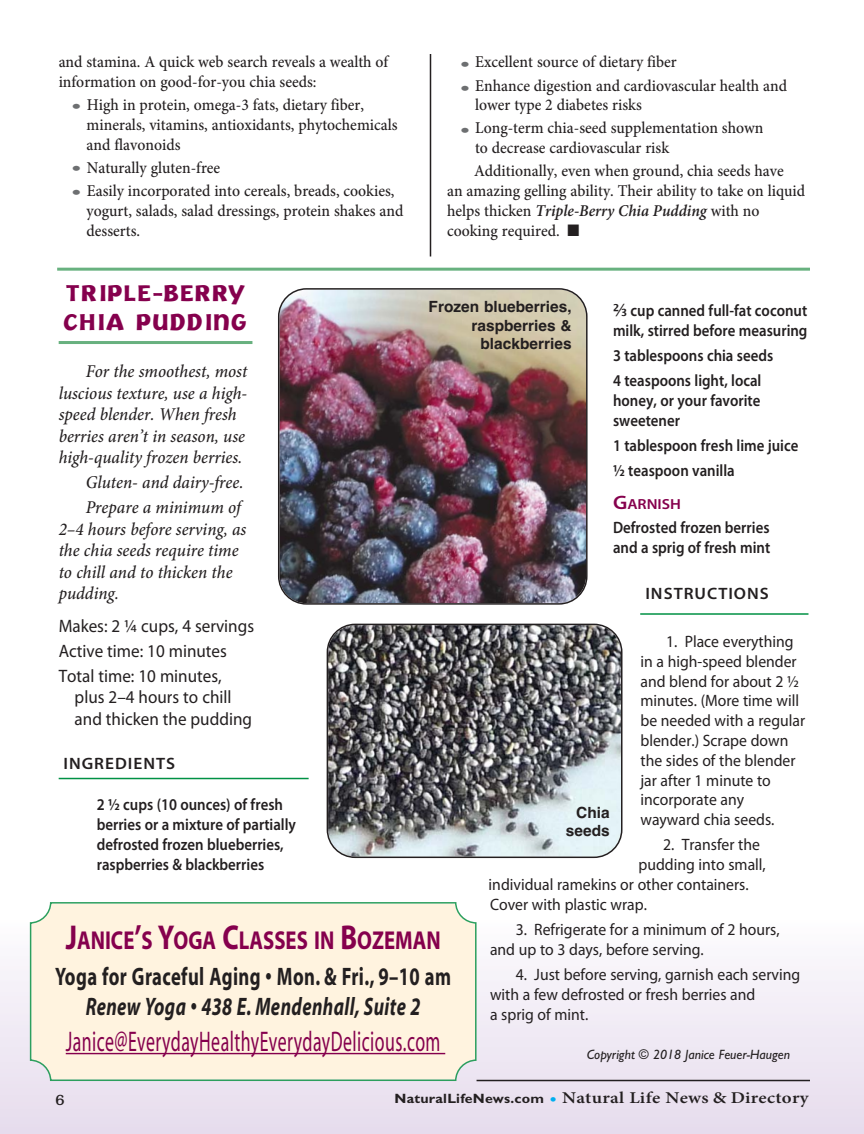
<style>
.page{position:relative;width:864px;height:1134px;background:#fff}
.page>*{position:absolute;margin:0;border:0;box-sizing:border-box;transform-origin:0 0}
.t1{font:28.5px "Myriad";letter-spacing:.025em;color:#85004d;scale:.63 1}
.t2{font:700 25.95px "Myriad";color:#85004d;scale:.8 1}
.t3{font:700 25.35px "Myriad";letter-spacing:.02em;color:#231f20;scale:.73 1}
.t4{font:italic 700 25.35px "Myriad";letter-spacing:.02em;color:#231f20;scale:.73 1}
.t5{font:900 24px/28.8px "Jacoby ICG";letter-spacing:.035em;color:#85004d;scale:1.15 1}
.t6{font:italic 500 18px/21.6px "Minion Pro";color:#231f20;scale:.95 1}
.t7{font:18px/24.9px "Myriad Pro";color:#231f20;scale:.95 1}
.t8{font:500 16.5px/19.8px "Minion Pro";color:#231f20;scale:.95 1}
.t9{font:16.5px/19.8px "Myriad Pro";color:#231f20;scale:.95 1}
.t10{font:600 16.5px/19.8px "Myriad Pro";color:#231f20;scale:.9 1}
.t11{font:600 16.5px "Minion Pro";letter-spacing:.015em;color:#231f20;scale:1.15 1}
.t12{font:600 16.5px "Myriad Pro";letter-spacing:.055em;color:#231f20;scale:1.05 1}
.t13{font:700 15.45px/18.6px "Helvetica";color:#231f20;text-align:right}
.t14{font:500 15px "Bookman";color:#231f20}
.t15{font:600 14.7px "Myriad Pro";color:#85004d;scale:1.1 1}
.t16{font:italic 13.5px "Gill Sans";color:#231f20}
.s1{font-weight:600;font-style:italic}
.s2{font-family:"Lucida Grande";font-weight:700}
.s3{font-size:19.5px}
.s4{font-size:34.65px}
.s5{font-family:"Gill Sans";font-weight:700;font-size:13.5px}
.s6{color:#00aeef}
</style>
<div class="page">
<div style="left:0;top:918px;width:863px;height:216px;background:linear-gradient(to bottom,#fdfcfe,#e6dced)"></div>
<hr style="left:59px;top:341px;width:193px;height:3px;background:#68b17f">
<hr style="left:59px;top:778px;width:250px;height:1px;background:#009144">
<hr style="left:640px;top:613px;width:168px;height:2px;background:#009144">
<div style="left:30px;top:902px;width:447px;height:179px;background:#fff3df"></div>
<hr style="left:66px;top:1053px;width:379px;height:1px;background:#85004d">
<hr style="left:477px;top:1080px;width:333px;height:1px;background:#231f20">
<hr style="left:430px;top:54px;width:1px;height:202px;background:#231f20">
<svg style="left:327px;top:624px;width:296px;height:234px"></svg>
<img style="left:278px;top:288px;width:310px;height:317px">
<hr style="left:57px;top:268px;width:753px;height:3px;background:#68b17f">
<p class="t8" style="left:59px;top:54px;width:349px">and stamina. A quick web search reveals a wealth of information on good-for-you chia seeds:</p>
<p class="t8" style="left:87px;top:96px;width:329px">High in protein, omega-3 fats, dietary fiber, minerals, vitamins, antioxidants, phytochemicals and flavonoids</p>
<p class="t8" style="left:87px;top:157px;width:325px;line-height:23.1px">Naturally gluten-free<br>Easily incorporated into cereals, breads, cookies,</p>
<p class="t8" style="left:87px;top:202px;width:335px">yogurt, salads, salad dressings, protein shakes and desserts.</p>
<p class="t8" style="left:475px;top:52px;width:330px;line-height:23.1px">Excellent source of dietary fiber<br>Enhance digestion and cardiovascular health and</p>
<p class="t8" style="left:475px;top:95px;width:305px;line-height:23.1px">lower type 2 diabetes risks<br>Long-term chia-seed supplementation shown</p>
<p class="t8" style="left:474px;top:138px;width:328px;line-height:23.1px">to decrease cardiovascular risk<br>Additionally, even when ground, chia seeds have</p>
<p class="t8" style="left:447px;top:182px;width:378px">an amazing gelling ability. Their ability to take on liquid helps thicken <span class="s1">Triple-Berry Chia Pudding</span> with no cooking required. ■</p>
<h3 class="t5" style="left:64px;top:281px;width:161px">TRIPLE-BERRY<br>CHIA PUDDING</h3>
<p class="t6" style="left:59px;top:362px;width:200px;text-indent:27px">For the smoothest, most luscious texture, use a high&shy;speed blender. When fresh berries aren’t in season, use high-quality frozen berries.</p>
<p class="t6" style="left:86px;top:471px;width:168px;line-height:24.9px">Gluten- and dairy-free.<br>Prepare a minimum of</p>
<p class="t6" style="left:59px;top:519px;width:199px">2–4 hours before serving, as the chia seeds require time to chill and to thicken the pudding.</p>
<p class="t7" style="left:59px;top:615px;width:207px">Makes: 2 ¼ cups, 4 servings<br>Active time: 10 minutes<br>Total time: 10 minutes,</p>
<p class="t7" style="left:75px;top:688px;width:188px;line-height:21.6px">plus 2–4 hours to chill and thicken the pudding</p>
<p class="t12" style="left:63px;top:757px;width:108px">INGREDIENTS</p>
<p class="t10" style="left:97px;top:796px;width:223px">2 ½ cups (10 ounces) of fresh berries or a mixture of partially defrosted frozen blueberries, raspberries &amp; blackberries</p>
<p class="t13" style="left:429px;top:297px;width:145px">Frozen blueberries, raspberries &amp; blackberries</p>
<p class="t10" style="left:613px;top:302px;width:218px"><span class="s2">⅔</span> cup canned full-fat coconut milk, stirred before measuring</p>
<p class="t10" style="left:613px;top:344px;width:179px;line-height:25.2px">3 tablespoons chia seeds<br>4 teaspoons light, local</p>
<p class="t10" style="left:613px;top:392px;width:165px">honey, or your favorite sweetener</p>
<p class="t10" style="left:613px;top:434px;width:207px;line-height:25.2px">1 tablespoon fresh lime juice ½ teaspoon vanilla</p>
<p class="t15" style="left:613px;top:498px;width:63px"><span class="s3">G</span>ARNISH</p>
<p class="t10" style="left:613px;top:519px;width:176px">Defrosted frozen berries and a sprig of fresh mint</p>
<p class="t12" style="left:645px;top:587px;width:119px">INSTRUCTIONS</p>
<p class="t9" style="left:641px;top:633px;width:175px;text-indent:26px">1. Place everything in a high-speed blender and blend for about 2 ½ minutes. (More time will be needed with a regular blender.) Scrape down the sides of the blender jar after 1 minute to incorporate any wayward chia seeds.</p>
<p class="t9" style="left:663px;top:836px;width:104px">2. Transfer the</p>
<p class="t9" style="left:639px;top:856px;width:136px">pudding into small,</p>
<p class="t9" style="left:489px;top:876px;width:275px">individual ramekins or other containers.</p>
<p class="t9" style="left:490px;top:896px;width:167px">Cover with plastic wrap.</p>
<p class="t9" style="left:490px;top:921px;width:306px;text-indent:26px">3. Refrigerate for a minimum of 2 hours, and up to 3 days, before serving.</p>
<p class="t9" style="left:490px;top:966px;width:328px;text-indent:26px">4. Just before serving, garnish each serving with a few defrosted or fresh berries and<br>a sprig of mint.</p>
<p class="t16" style="left:587px;top:1047px;width:205px">Copyright © 2018 Janice Feuer-Haugen</p>
<p class="t13" style="left:566px;top:803px;width:45px">Chia seeds</p>
<h2 class="t2" style="left:66px;top:925px;width:470px"><span class="s4">J</span>ANICE<span class="s4">’</span>S <span class="s4">Y</span>OGA <span class="s4">C</span>LASSES IN <span class="s4">B</span>OZEMAN</h2>
<h3 class="t3" style="left:55px;top:961px;width:544px">Yoga for Graceful Aging • Mon. &amp; Fri., 9–10 am</h3>
<h3 class="t4" style="left:86px;top:997px;width:460px">Renew Yoga • 438 E. Mendenhall, Suite 2</h3>
<h1 class="t1" style="left:66px;top:1024px;width:596px">Janice@EverydayHealthyEverydayDelicious.com</h1>
<p class="t11" style="left:395px;top:1087px;width:361px"><span class="s5">NaturalLifeNews.com</span> <span class="s6">•</span> Natural Life News &amp; Directory</p>
<p class="t14" style="left:56px;top:1091px;width:11px">6</p>
</div>
